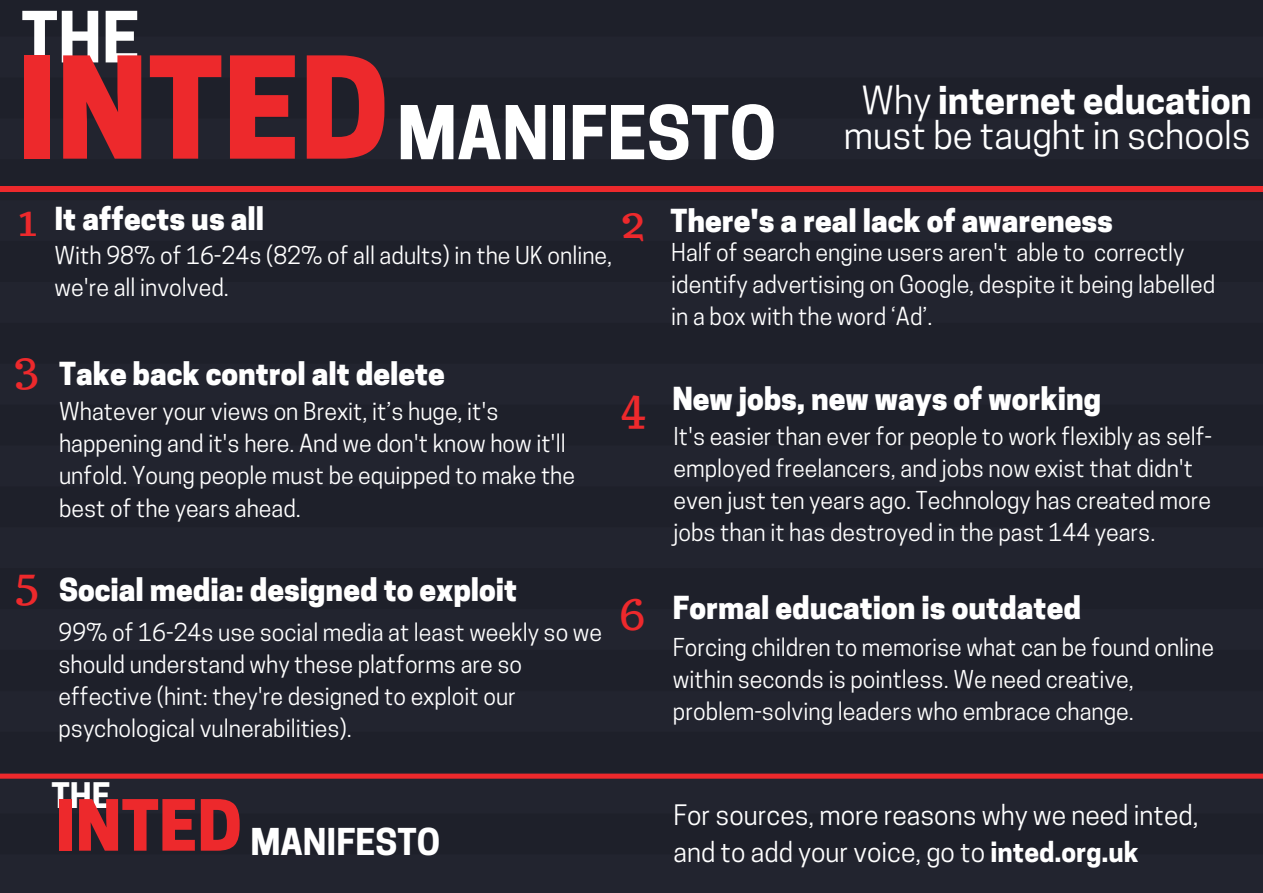
<style>
.page{position:relative;width:1263px;height:893px;background:#20222c}
.page>*{position:absolute;margin:0;border:0;box-sizing:border-box;transform-origin:0 0}
.t1{font:700 69.53px "Cooper Hewitt";color:#fff}
.t2{font:700 66.22px "Cooper Hewitt";color:#fff}
.t3{font:46.35px "Trocchi";color:#ed292c}
.t4{font:36.38px/34.3px "Cooper Hewitt";color:#fff;text-align:center}
.t5{font:700 34.72px "Cooper Hewitt";color:#fff}
.t6{font:700 33.08px "Cooper Hewitt";color:#fff}
.t7{font:800 29.78px "Cooper Hewitt";color:#fff}
.t8{font:26.47px/36.6px "Cooper Hewitt";color:#fff}
.t9{font:23.17px/32.1px "Cooper Hewitt";color:#fff}
.s1{font-weight:800;font-size:132.38px;color:#ed292c}
.s2{font-weight:700}
.s3{font-weight:800;font-size:66.22px;color:#ed292c}
</style>
<div class="page">
<div style="left:0;top:186px;width:1263px;height:5px;background:#ed292c"></div>
<div style="left:0;top:774px;width:1263px;height:5px;background:#ed292c"></div>
<h2 class="t2" style="left:21px;top:13px;width:120px">THE</h2>
<h1 class="t1" style="left:17px;top:107px;width:761px"><span class="s1">INTED</span>MANIFESTO</h1>
<h3 class="t4" style="left:844px;top:88px;width:409px">Why <span class="s2">internet education </span>must be taught in schools</h3>
<p class="t7" style="left:54px;top:208px;width:211px">It affects us all</p>
<p class="t7" style="left:671px;top:210px;width:444px">There's a real lack of awareness</p>
<h3 class="t3" style="left:18px;top:189px;width:20px">1</h3>
<h3 class="t3" style="left:621px;top:191px;width:25px">2</h3>
<p class="t9" style="left:55px;top:242px;width:559px">With 98% of 16-24s (82% of all adults) in the UK online, we're all involved.</p>
<p class="t9" style="left:671px;top:239px;width:545px">Half of search engine users aren't able to correctly identify advertising on Google, despite it being labelled in a box with the word ‘Ad’.</p>
<h3 class="t3" style="left:14px;top:335px;width:26px">3</h3>
<p class="t7" style="left:59px;top:362px;width:387px">Take back control alt delete</p>
<p class="t9" style="left:59px;top:398px;width:517px">Whatever your views on Brexit, it’s huge, it's happening and it's here. And we don't know how it'll unfold. Young people must be equipped to make the best of the years ahead.</p>
<h3 class="t3" style="left:620px;top:373px;width:26px">4</h3>
<h3 class="t3" style="left:14px;top:552px;width:26px">5</h3>
<p class="t7" style="left:59px;top:579px;width:460px">Social media: designed to exploit</p>
<p class="t9" style="left:59px;top:619px;width:545px">99% of 16-24s use social media at least weekly so we should understand why these platforms are so effective (hint: they're designed to exploit our psychological vulnerabilities).</p>
<h3 class="t6" style="left:51px;top:783px;width:61px">THE</h3>
<h3 class="t5" style="left:56px;top:829px;width:386px"><span class="s3">INTED</span> MANIFESTO</h3>
<h3 class="t3" style="left:618px;top:582px;width:30px">6</h3>
<p class="t7" style="left:672px;top:387px;width:430px">New jobs, new ways of working</p>
<p class="t9" style="left:673px;top:423px;width:540px">It's easier than ever for people to work flexibly as self&shy;employed freelancers, and jobs now exist that didn't even just ten years ago. Technology has created more jobs than it has destroyed in the past 144 years.</p>
<p class="t7" style="left:673px;top:597px;width:410px">Formal education is outdated</p>
<p class="t9" style="left:673px;top:634px;width:543px">Forcing children to memorise what can be found online within seconds is pointless. We need creative, problem-solving leaders who embrace change.</p>
<p class="t8" style="left:673px;top:800px;width:526px">For sources, more reasons why we need inted, and to add your voice, go to <span class="s2">inted.org.uk</span></p>
</div>
